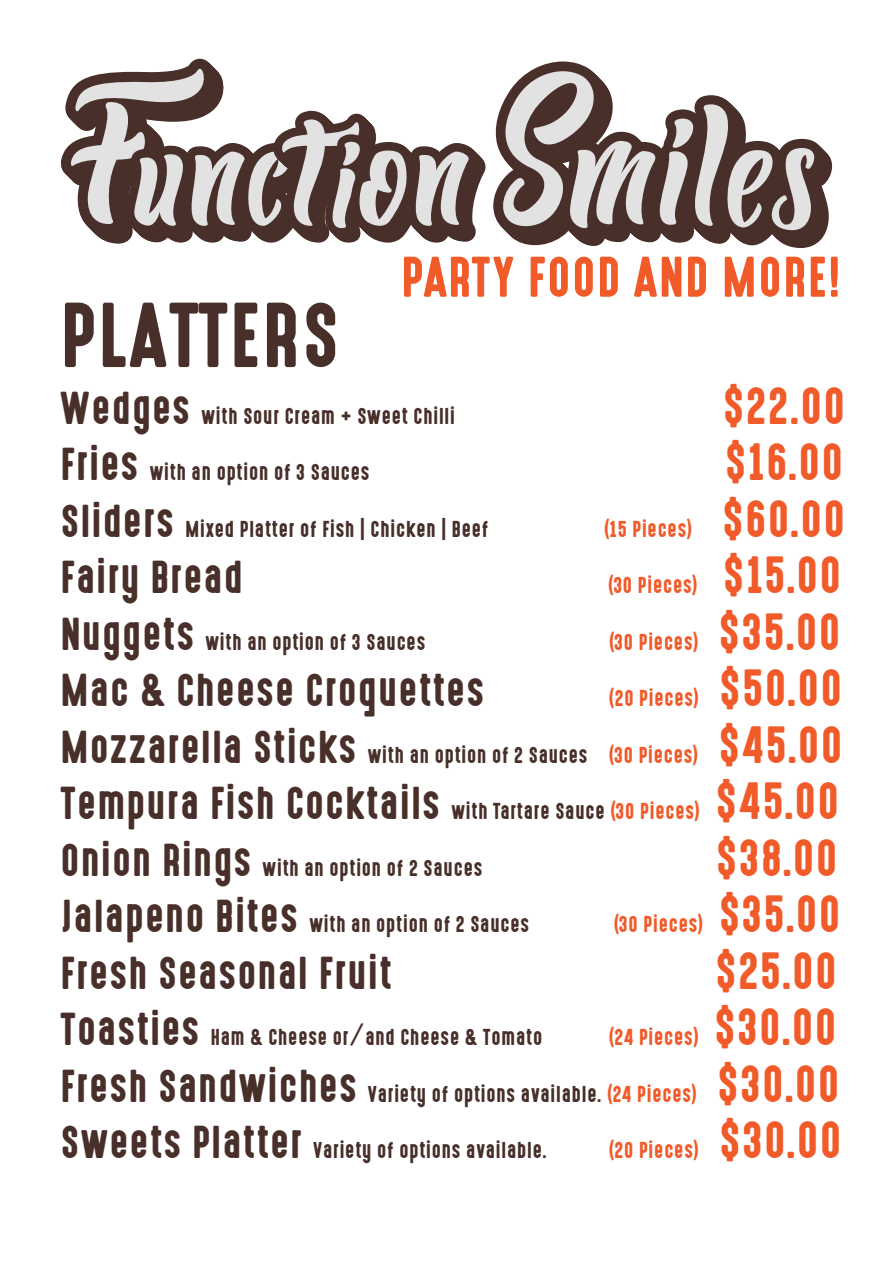
<style>
.page{position:relative;width:893px;height:1263px;background:#fff}
.page>*{position:absolute;margin:0;border:0;box-sizing:border-box;transform-origin:0 0}
.t1{font:82.5px "High Voltage";letter-spacing:.04em;color:#482f2a}
.t2{font:51.3px "High Voltage";letter-spacing:.04em;color:#f15a29}
.t3{font:47.1px "High Voltage";letter-spacing:.04em;color:#f15a29}
.t4{font:41.4px "High Voltage";letter-spacing:.04em;color:#482f2a}
.t5{font:20.7px "High Voltage";letter-spacing:.04em;color:#482f2a}
.t6{font:20.7px "High Voltage";letter-spacing:.04em;color:#f15a29}
.s1{font-size:41.4px}
.s2{color:#f15a29}
.s3{font-size:20.7px}
.s4{font-size:20.7px;color:#f15a29}
.s5{font-family:"Sathu";font-size:27.6px}
</style>
<div class="page">
<svg style="left:61px;top:59px;width:425px;height:185px"></svg>
<svg style="left:493px;top:61px;width:340px;height:187px"></svg>
<h2 class="t2" style="left:401px;top:249px;width:440px">PARTY FOOD AND MORE!</h2>
<h1 class="t1" style="left:61px;top:290px;width:279px">PLATTERS</h1>
<p class="t5" style="left:61px;top:404px;width:396px"><span class="s1">Wedges</span> with Sour Cream + Sweet Chilli</p>
<h3 class="t3" style="left:723px;top:380px;width:123px">$22.00</h3>
<p class="t5" style="left:61px;top:461px;width:310px"><span class="s1">Fries</span> with an option of 3 Sauces</p>
<h3 class="t3" style="left:725px;top:436px;width:119px">$16.00</h3>
<p class="t5" style="left:61px;top:517px;width:429px"><span class="s1">Sliders</span> Mixed Platter of Fish | Chicken | Beef</p>
<h3 class="t3" style="left:722px;top:493px;width:124px">$60.00</h3>
<p class="t6" style="left:604px;top:517px;width:90px">(15 Pieces)</p>
<h3 class="t4" style="left:61px;top:555px;width:183px">Fairy Bread</h3>
<p class="t5" style="left:61px;top:630px;width:366px"><span class="s1">Nuggets</span> with an option of 3 Sauces</p>
<h3 class="t4" style="left:61px;top:668px;width:425px">Mac &amp; Cheese Croquettes</h3>
<p class="t6" style="left:608px;top:574px;width:91px">(30 Pieces)</p>
<p class="t6" style="left:609px;top:630px;width:91px">(30 Pieces)</p>
<p class="t6" style="left:609px;top:687px;width:92px">(20 Pieces)</p>
<h3 class="t3" style="left:723px;top:549px;width:119px">$15.00</h3>
<h3 class="t3" style="left:719px;top:606px;width:123px">$35.00</h3>
<h3 class="t3" style="left:719px;top:662px;width:124px">$50.00</h3>
<p class="t5" style="left:61px;top:743px;width:639px"><span class="s1">Mozzarella Sticks</span> with an option of 2 Sauces <span class="s2">(30 Pieces)</span></p>
<h3 class="t3" style="left:719px;top:719px;width:125px">$45.00</h3>
<h3 class="t4" style="left:61px;top:780px;width:641px">Tempura Fish Cocktails <span class="s3">with Tartare Sauce</span> <span class="s4">(30 Pieces)</span></h3>
<h3 class="t3" style="left:716px;top:775px;width:125px">$45.00</h3>
<p class="t5" style="left:61px;top:856px;width:423px"><span class="s1">Onion Rings</span> with an option of 2 Sauces</p>
<h3 class="t3" style="left:716px;top:832px;width:123px">$38.00</h3>
<p class="t5" style="left:61px;top:913px;width:470px"><span class="s1">Jalapeno Bites</span> with an option of 2 Sauces</p>
<h3 class="t3" style="left:719px;top:888px;width:123px">$35.00</h3>
<p class="t6" style="left:614px;top:913px;width:91px">(30 Pieces)</p>
<h3 class="t4" style="left:61px;top:950px;width:332px">Fresh Seasonal Fruit</h3>
<h3 class="t3" style="left:715px;top:945px;width:123px">$25.00</h3>
<p class="t5" style="left:61px;top:1026px;width:483px"><span class="s1">Toasties</span> Ham &amp; Cheese or<span class="s5">/</span>and Cheese &amp; Tomato</p>
<h3 class="t3" style="left:715px;top:1001px;width:123px">$30.00</h3>
<p class="t6" style="left:609px;top:1026px;width:92px">(24 Pieces)</p>
<p class="t5" style="left:61px;top:1082px;width:638px"><span class="s1">Fresh Sandwiches</span> Variety of options available. <span class="s2">(24 Pieces)</span></p>
<h3 class="t3" style="left:718px;top:1058px;width:123px">$30.00</h3>
<p class="t5" style="left:61px;top:1139px;width:487px"><span class="s1">Sweets Platter</span> Variety of options available.</p>
<h3 class="t3" style="left:719px;top:1114px;width:123px">$30.00</h3>
<p class="t6" style="left:609px;top:1139px;width:92px">(20 Pieces)</p>
</div>
